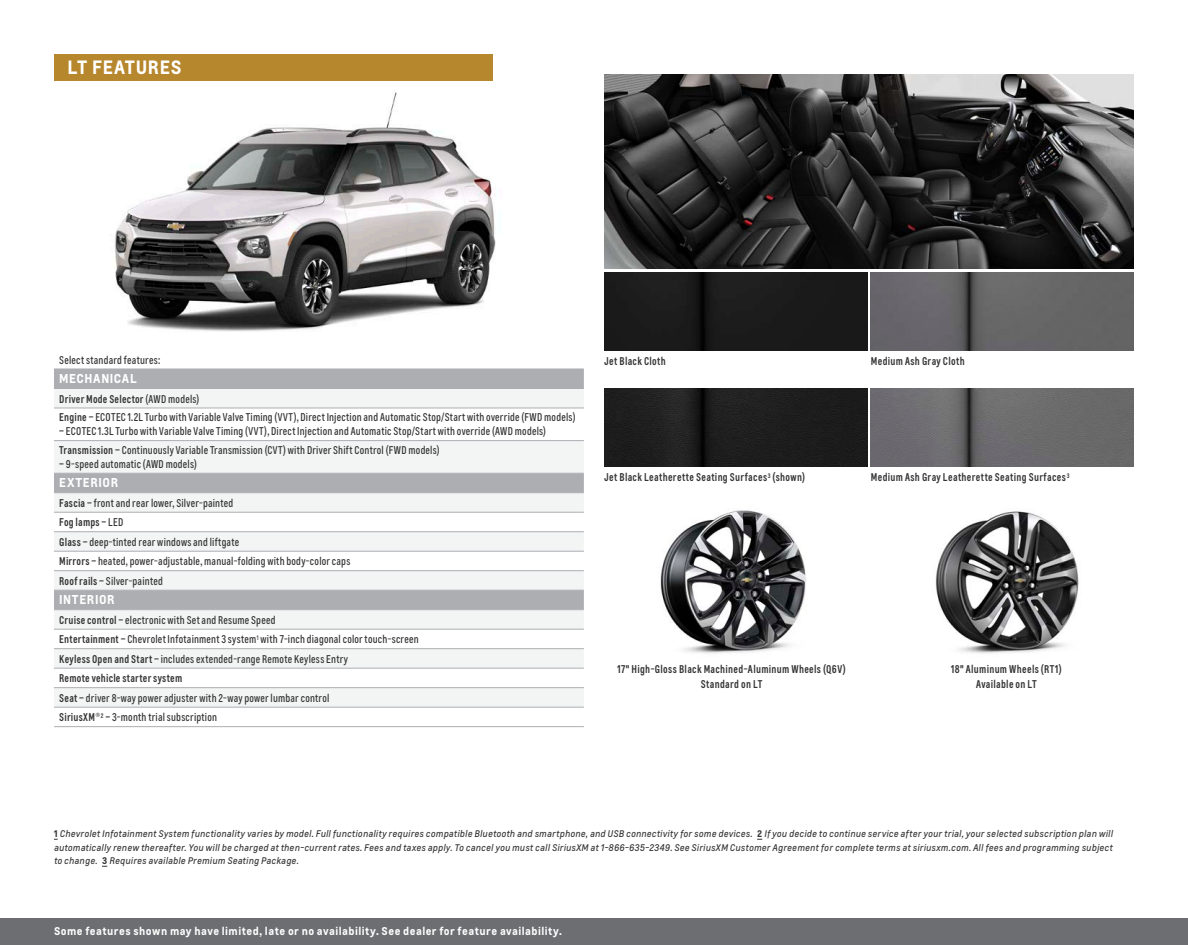
<style>
.page{position:relative;width:1188px;height:945px;background:#fff}
.page>*{position:absolute;margin:0;border:0;box-sizing:border-box;transform-origin:0 0}
.t1{font:700 18px "Louis Global 2";letter-spacing:.035em;color:#fff}
.t2{font:700 12px "Louis Global 2";letter-spacing:.05em;color:#fff}
.t3{font:condensed 10.5px/19.5px "Louis Global 2";letter-spacing:.025em;color:#363536}
.t4{font:600 condensed 10.5px/14.2px "Louis Global 2";letter-spacing:.03em;color:#363536;text-align:center}
.t5{font:700 10.5px "Louis Global 2";letter-spacing:.04em;color:#fff}
.t6{font:italic 9px/13.5px "Louis Global 2";letter-spacing:.03em;color:#363536;text-align:justify}
.s1{font-weight:600}
.s2{font-weight:700;font-style:normal}
</style>
<div class="page">
<img style="left:660px;top:510px;width:146px;height:144px">
<img style="left:935px;top:511px;width:144px;height:143px">
<img style="left:604px;top:74px;width:530px;height:195px">
<img style="left:871px;top:272px;width:263px;height:79px">
<img style="left:871px;top:388px;width:263px;height:78px">
<div style="left:604px;top:272px;width:263px;height:79px;background:#1a1a1a"></div>
<img style="left:604px;top:388px;width:263px;height:78px">
<img style="left:114px;top:74px;width:382px;height:258px">
<div style="left:54px;top:54px;width:438px;height:27px;background:#b7872d"></div>
<div style="left:54px;top:370px;width:530px;height:18px;background:#adaeb2"></div>
<svg style="left:54px;top:389px;width:530px;height:318px;fill:#f3f4f4"></svg>
<hr style="left:54px;top:369px;width:530px;height:1px;background:#adaeb2">
<hr style="left:54px;top:388px;width:530px;height:1px;background:#adaeb2">
<hr style="left:54px;top:408px;width:530px;height:1px;background:#adaeb2">
<hr style="left:54px;top:440px;width:530px;height:1px;background:#adaeb2">
<hr style="left:54px;top:473px;width:530px;height:1px;background:#adaeb2">
<hr style="left:54px;top:492px;width:530px;height:1px;background:#adaeb2">
<hr style="left:54px;top:512px;width:530px;height:1px;background:#adaeb2">
<hr style="left:54px;top:531px;width:530px;height:1px;background:#adaeb2">
<hr style="left:54px;top:551px;width:530px;height:1px;background:#adaeb2">
<hr style="left:54px;top:570px;width:530px;height:1px;background:#adaeb2">
<hr style="left:54px;top:590px;width:530px;height:1px;background:#adaeb2">
<hr style="left:54px;top:609px;width:530px;height:1px;background:#adaeb2">
<hr style="left:54px;top:629px;width:530px;height:1px;background:#adaeb2">
<hr style="left:54px;top:648px;width:530px;height:1px;background:#adaeb2">
<hr style="left:54px;top:668px;width:530px;height:1px;background:#adaeb2">
<hr style="left:54px;top:687px;width:530px;height:1px;background:#adaeb2">
<hr style="left:54px;top:707px;width:530px;height:1px;background:#adaeb2">
<hr style="left:54px;top:726px;width:530px;height:1px;background:#adaeb2">
<div style="left:0;top:918px;width:1188px;height:27px;background:#6d6e71"></div>
<h1 class="t1" style="left:68px;top:54px;width:116px">LT FEATURES</h1>
<p class="t3" style="left:59px;top:350px;width:103px">Select standard features:</p>
<p class="t2" style="left:59px;top:370px;width:79px">MECHANICAL</p>
<p class="t3" style="left:59px;top:390px;width:518px;line-height:18.3px"><span class="s1">Driver Mode Selector</span> (AWD models)<br><span class="s1">Engine –</span> ECOTEC 1.2L Turbo with Variable Valve Timing (VVT), Direct Injection and Automatic Stop/Start with override (FWD models)</p>
<p class="t3" style="left:59px;top:422px;width:488px;line-height:18.3px"><span class="s1">–</span> ECOTEC 1.3L Turbo with Variable Valve Timing (VVT), Direct Injection and Automatic Stop/Start with override (AWD models)<br><span class="s1">Transmission –</span> Continuously Variable Transmission (CVT) with Driver Shift Control (FWD models)</p>
<p class="t3" style="left:59px;top:454px;width:139px"><span class="s1">–</span> 9-speed automatic (AWD models)</p>
<p class="t2" style="left:59px;top:474px;width:60px">EXTERIOR</p>
<p class="t3" style="left:59px;top:493px;width:293px"><span class="s1">Fascia –</span> front and rear lower, Silver-painted<br><span class="s1">Fog lamps –</span> LED<br><span class="s1">Glass –</span> deep-tinted rear windows and liftgate<br><span class="s1">Mirrors –</span> heated, power-adjustable, manual-folding with body-color caps <span class="s1">Roof rails –</span> Silver-painted</p>
<p class="t2" style="left:59px;top:591px;width:57px">INTERIOR</p>
<p class="t3" style="left:59px;top:610px;width:361px"><span class="s1">Cruise control –</span> electronic with Set and Resume Speed<br><span class="s1">Entertainment –</span> Chevrolet Infotainment 3 system<sup>1</sup> with 7-inch diagonal color touch-screen <span class="s1">Keyless Open and Start –</span> includes extended-range Remote Keyless Entry<br><span class="s1">Remote vehicle starter system<br>Seat –</span> driver 8-way power adjuster with 2-way power lumbar control<br><span class="s1">SiriusXM®</span><sup>2</sup> <span class="s1">–</span> 3-month trial subscription</p>
<p class="t4" style="left:604px;top:354px;width:63px">Jet Black Cloth</p>
<p class="t4" style="left:604px;top:470px;width:203px">Jet Black Leatherette Seating Surfaces<sup>3</sup> (shown)</p>
<p class="t4" style="left:871px;top:354px;width:95px">Medium Ash Gray Cloth</p>
<p class="t4" style="left:871px;top:470px;width:200px">Medium Ash Gray Leatherette Seating Surfaces<sup>3</sup></p>
<p class="t4" style="left:617px;top:662px;width:230px">17" High-Gloss Black Machined-Aluminum Wheels (Q6V)<br>Standard on LT</p>
<p class="t4" style="left:951px;top:662px;width:112px">18" Aluminum Wheels (RT1)<br>Available on LT</p>
<p class="t6" style="left:54px;top:827px;width:1060px"><span class="s2">1</span> Chevrolet Infotainment System functionality varies by model. Full functionality requires compatible Bluetooth and smartphone, and USB connectivity for some devices. <span class="s2">2</span> If you decide to continue service after your trial, your selected subscription plan will automatically renew thereafter. You will be charged at then-current rates. Fees and taxes apply. To cancel you must call SiriusXM at 1-866-635-2349. See SiriusXM Customer Agreement for complete terms at siriusxm.com. All fees and programming subject to change. <span class="s2">3</span> Requires available Premium Seating Package.</p>
<p class="t5" style="left:54px;top:924px;width:509px">Some features shown may have limited, late or no availability. See dealer for feature availability.</p>
</div>
